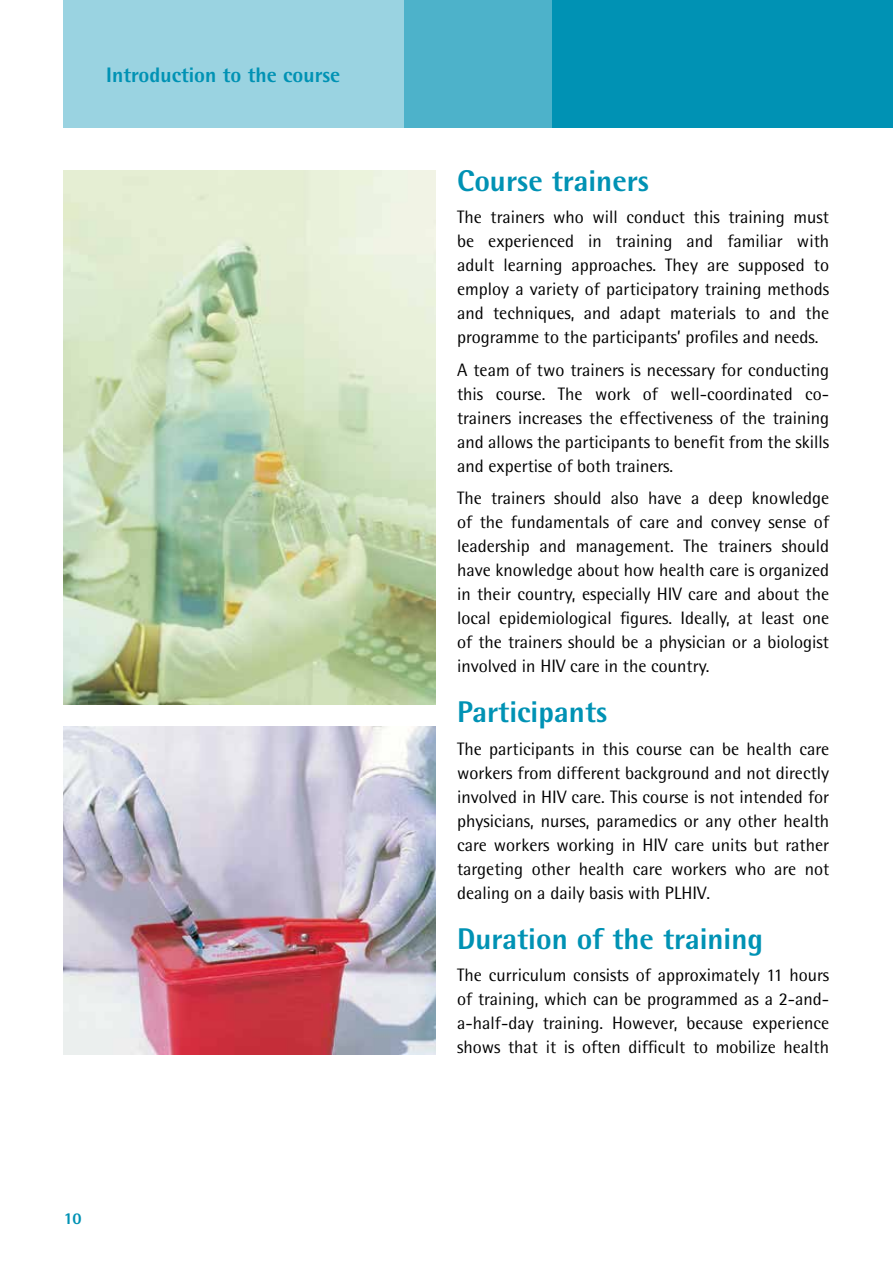
<style>
.page{position:relative;width:893px;height:1263px;background:#fff}
.page>*{position:absolute;margin:0;border:0;box-sizing:border-box;transform-origin:0 0}
.t1{font:800 30px "Rotis Semi Sans Std";color:#0092b4}
.t2{font:800 21px "Rotis Semi Sans Std";color:#0092b4}
.t3{font:18px/24px "Rotis Semi Sans Std";color:#000;text-align:justify}
.t4{font:800 16.5px "Rotis Semi Sans Std";color:#0092b4}
</style>
<div class="page">
<div style="left:64px;top:0;width:340px;height:128px;background:#9ad3e1"></div>
<div style="left:553px;top:0;width:340px;height:128px;background:#0092b4"></div>
<div style="left:404px;top:0;width:149px;height:128px;background:#4db2ca"></div>
<img style="left:64px;top:170px;width:372px;height:534px">
<img style="left:64px;top:727px;width:372px;height:327px">
<p class="t2" style="left:106px;top:62px;width:236px">Introduction to the course</p>
<p class="t4" style="left:64px;top:1208px;width:19px">10</p>
<h1 class="t1" style="left:457px;top:162px;width:193px">Course trainers</h1>
<p class="t3" style="left:457px;top:205px;width:374px">The trainers who will conduct this training must be experienced in training and familiar with adult learning approaches. They are supposed to employ a variety of participatory training methods and techniques, and adapt materials to and the programme to the participants’ profiles and needs.</p>
<p class="t3" style="left:457px;top:358px;width:374px">A team of two trainers is necessary for conducting this course. The work of well-coordinated co&shy;trainers increases the effectiveness of the training and allows the participants to benefit from the skills and expertise of both trainers.</p>
<p class="t3" style="left:457px;top:486px;width:374px">The trainers should also have a deep knowledge of the fundamentals of care and convey sense of leadership and management. The trainers should have knowledge about how health care is organized in their country, especially HIV care and about the local epidemiological figures. Ideally, at least one of the trainers should be a physician or a biologist involved in HIV care in the country.</p>
<h1 class="t1" style="left:457px;top:693px;width:152px">Participants</h1>
<p class="t3" style="left:457px;top:737px;width:374px">The participants in this course can be health care workers from different background and not directly involved in HIV care. This course is not intended for physicians, nurses, paramedics or any other health care workers working in HIV care units but rather targeting other health care workers who are not dealing on a daily basis with PLHIV.</p>
<h1 class="t1" style="left:457px;top:920px;width:307px">Duration of the training</h1>
<p class="t3" style="left:457px;top:963px;width:374px">The curriculum consists of approximately 11 hours of training, which can be programmed as a 2-and&shy;a-half-day training. However, because experience shows that it is often difficult to mobilize health</p>
</div>
